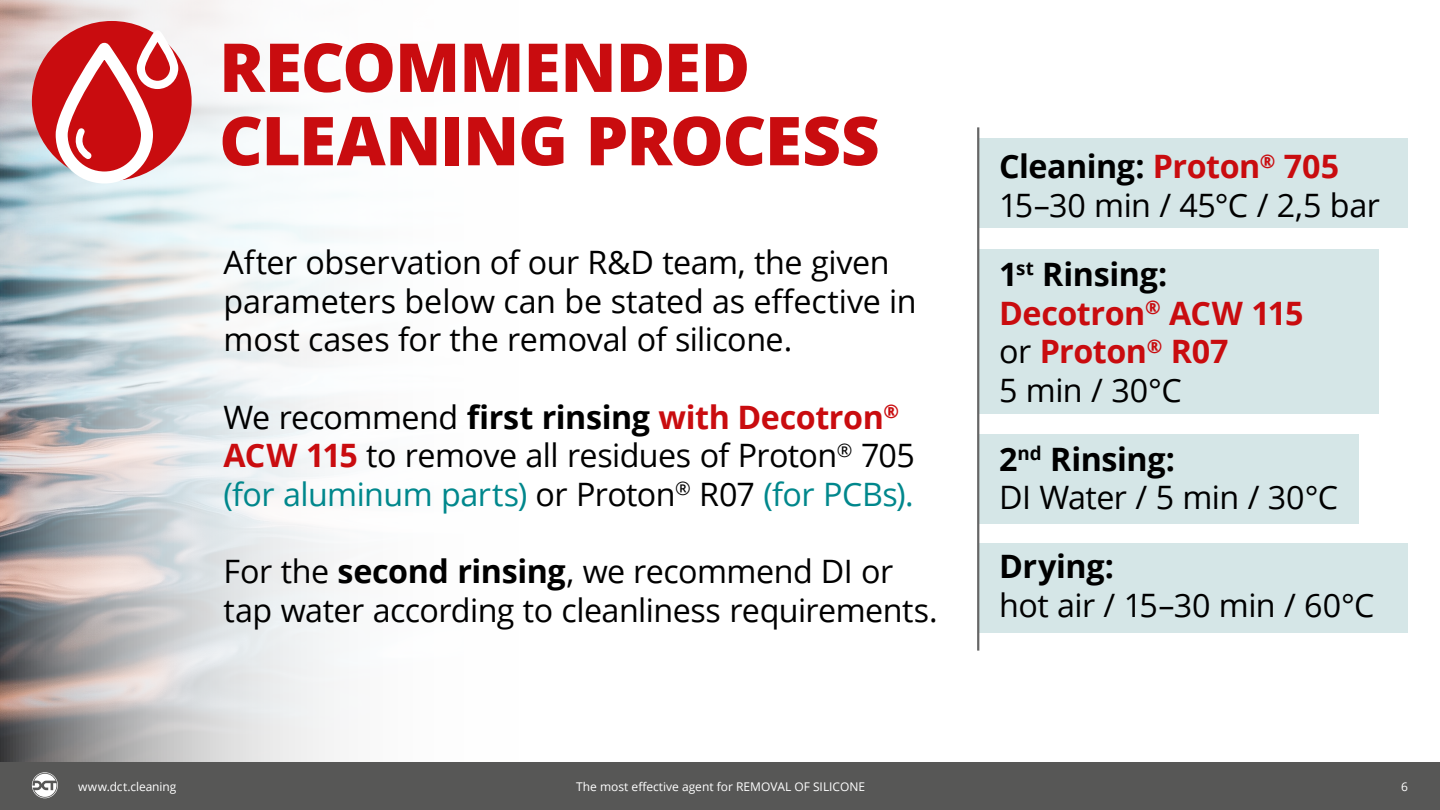
<style>
.page{position:relative;width:1440px;height:810px;background:#fff}
.page>*{position:absolute;margin:0;border:0;box-sizing:border-box;transform-origin:0 0}
.t1{font:800 67.5px/73.3px "Open Sans";letter-spacing:-.015em;color:#c90c0f}
.t2{font:32.25px/38.7px "Open Sans";letter-spacing:-.015em;color:#000}
.t3{font:700 32.25px/38.7px "Open Sans";letter-spacing:-.015em;color:#c90c0f}
.t4{font:700 32.25px "Open Sans";letter-spacing:-.01em;color:#000}
.t5{font:12px "Open Sans";color:#fff}
.s1{font-style:inherit}
.s2{font-weight:700}
.s3{font-weight:700;color:#c90c0f}
.s4{color:#00878c}
.s5{color:#000}
.s6{font-weight:400;color:#000}
</style>
<div class="page">
<div style="left:0;top:762px;width:1440px;height:48px;background:#575756"></div>
<svg style="left:32px;top:772px;width:26px;height:26px"></svg>
<img style="left:0;top:0;width:334px;height:762px">
<div style="left:979px;top:139px;width:429px;height:89px;background:#d5e6e7"></div>
<div style="left:979px;top:249px;width:400px;height:165px;background:#d5e6e7"></div>
<div style="left:979px;top:434px;width:380px;height:89px;background:#d5e6e7"></div>
<div style="left:979px;top:544px;width:429px;height:89px;background:#d5e6e7"></div>
<hr style="left:977px;top:127px;width:2px;height:524px;background:#666">
<svg style="left:32px;top:21px;width:160px;height:160px;background:#d13134"></svg>
<div style="left:56px;top:43px;width:97px;height:141px;border:12px solid #fff;border-radius:43px"></div>
<div style="left:137px;top:30px;width:41px;height:59px;border:8px solid #fff;border-radius:17px"></div>
<svg style="left:73px;top:125px;width:25px;height:40px"></svg>
<h1 class="t1" style="left:219px;top:37px;width:662px">RECOMMENDED<br>CLEANING PROCESS</h1>
<p class="t2" style="left:224px;top:246px;width:695px">After observation of our R&amp;D team, the given parameters below can be stated as effective in most cases for the removal of silicon<span class="s1">e</span>.</p>
<p class="t2" style="left:224px;top:401px;width:693px">We recommend <span class="s2">first rinsing</span> <span class="s3">with Decotron</span><sup>®<br></sup><span class="s3">ACW 115</span> to remove all residues of Proton<sup>®</sup> 705 <span class="s4">(for aluminum parts)</span> or Proton<sup>®</sup> R07 <span class="s4">(for PCBs).</span></p>
<p class="t2" style="left:224px;top:556px;width:716px">For the <span class="s2">second rinsing</span>, we recommend DI or tap water according to cleanliness requirements.</p>
<p class="t2" style="left:999px;top:151px;width:382px"><span class="s2">Cleaning:</span> <span class="s3">Proton</span><sup>®</sup> <span class="s3">705<br></span>15–30 min / 45°C / 2,5 bar</p>
<p class="t3" style="left:999px;top:254px;width:306px"><span class="s5">1</span><sup>st</sup> <span class="s5">Rinsing:<br></span>Decotron<sup>®</sup> ACW 115 <span class="s6">or</span> Proton<sup>®</sup> R07<br><span class="s6">5 min / 30°C</span></p>
<p class="t2" style="left:999px;top:443px;width:341px"><span class="s2">2</span><sup>nd</sup> <span class="s2">Rinsing:<br></span>DI Water / 5 min / 30°C</p>
<p class="t4" style="left:999px;top:544px;width:116px">Drying:</p>
<p class="t2" style="left:999px;top:589px;width:377px">hot air / 15–30 min / 60°C</p>
<p class="t5" style="left:78px;top:782px;width:100px">www.dct.cleaning</p>
<p class="t5" style="left:576px;top:778px;width:290px">The most effective agent for REMOVAL OF <span class="s1">SILICONE</span></p>
<p class="t5" style="left:1401px;top:782px;width:8px">6</p>
</div>
